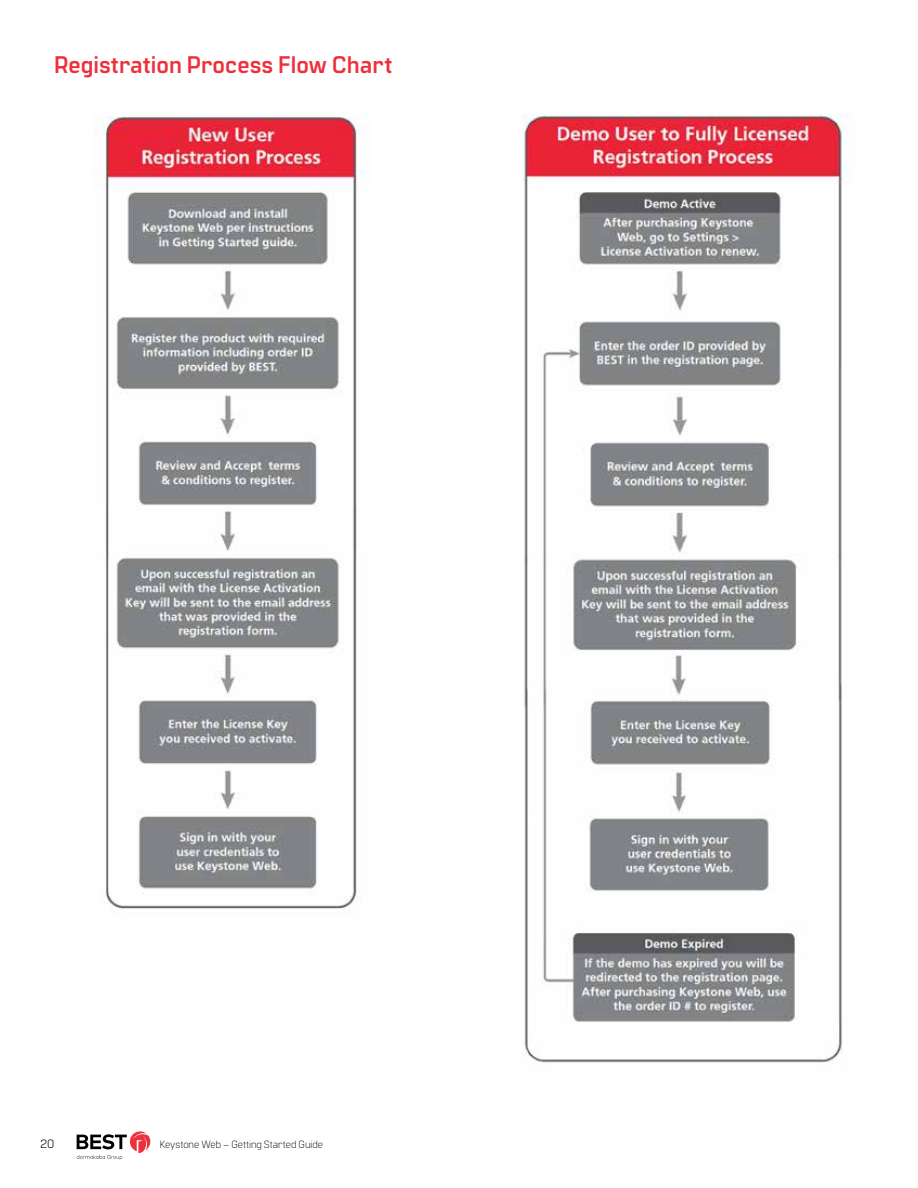
<style>
.page{position:relative;width:918px;height:1188px;background:#fff}
.page>*{position:absolute;margin:0;border:0;box-sizing:border-box;transform-origin:0 0}
.t1{font:700 24px "Manifold CF";color:#ee303c}
.t2{font:12px "Manifold CF";color:#000}
.t3{font:300 10.5px "Manifold CF";color:#000}
</style>
<div class="page">
<svg style="left:77px;top:1131px;width:73px;height:29px"></svg>
<img style="left:93px;top:117px;width:272px;height:794px">
<img style="left:522px;top:114px;width:330px;height:949px">
<hr style="left:917px;top:54px;width:1px;height:208px;background:#ee303c">
<h1 class="t1" style="left:54px;top:51px;width:340px">Registration Process Flow Chart</h1>
<p class="t2" style="left:40px;top:1137px;width:15px">20</p>
<p class="t3" style="left:160px;top:1139px;width:165px">Keystone Web – Getting Started Guide</p>
</div>
